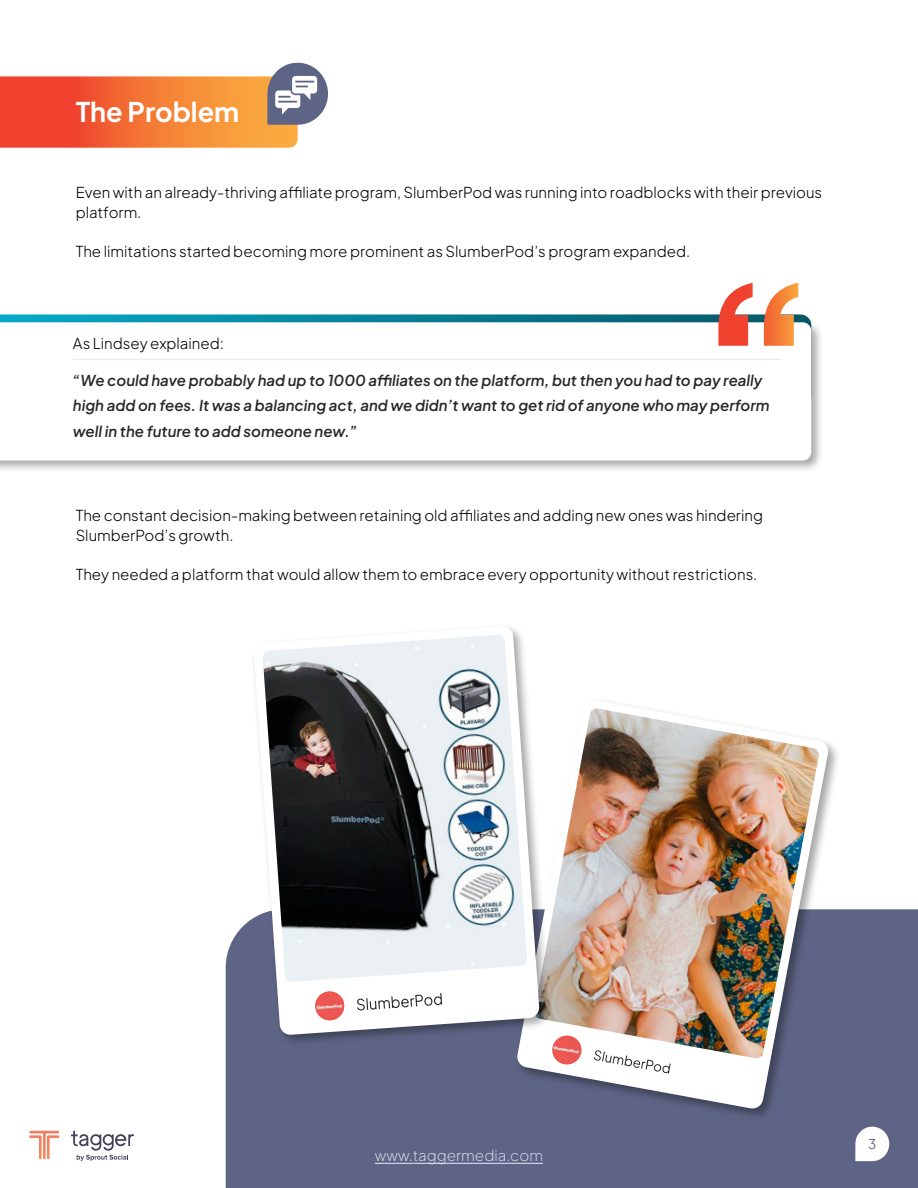
<style>
.page{position:relative;width:918px;height:1188px;background:#fff}
.page>*{position:absolute;margin:0;border:0;box-sizing:border-box;transform-origin:0 0}
.t1{font:700 27px "Plus Jakarta Sans";color:#fff}
.t2{font:300 15px/19.5px "Plus Jakarta Sans";color:#000}
.t3{font:italic 600 15px/25.5px "Plus Jakarta Sans";color:#282727}
.t4{font:200 15px "Plus Jakarta Sans";color:#e3e9f6}
.t5{font:13.5px "Plus Jakarta Sans";color:#5e6485}
</style>
<div class="page">
<div style="left:226px;top:909px;width:692px;height:279px;background:#5e6485"></div>
<svg style="left:855px;top:1126px;width:34px;height:35px"></svg>
<hr style="left:375px;top:1163px;width:168px;height:1px;background:#e3e9f6">
<svg style="left:29px;top:1131px;width:30px;height:28px"></svg>
<svg style="left:71px;top:1131px;width:63px;height:30px"></svg>
<div style="left:514px;top:697px;width:327px;height:424px;background:#000;opacity:.35"></div>
<svg style="left:516px;top:699px;width:313px;height:410px"></svg>
<img style="left:534px;top:708px;width:286px;height:351px">
<svg style="left:552px;top:1035px;width:31px;height:1px"></svg>
<img style="left:551px;top:1036px;width:32px;height:29px">
<svg style="left:594px;top:1050px;width:77px;height:24px"></svg>
<svg style="left:0;top:314px;width:810px;height:5px;background:#1e90a5"></svg>
<div style="left:0;top:319px;width:824px;height:154px;background:#000;opacity:.35"></div>
<svg style="left:0;top:322px;width:811px;height:139px"></svg>
<hr style="left:73px;top:359px;width:709px;height:1px;background:#e3e9f6">
<svg style="left:718px;top:283px;width:80px;height:63px"></svg>
<div style="left:251px;top:623px;width:301px;height:425px;background:#000;opacity:.35"></div>
<svg style="left:253px;top:626px;width:287px;height:409px"></svg>
<img style="left:263px;top:635px;width:264px;height:347px">
<svg style="left:357px;top:993px;width:85px;height:17px"></svg>
<img style="left:315px;top:991px;width:30px;height:30px">
<svg style="left:0;top:62px;width:328px;height:86px"></svg>
<h1 class="t1" style="left:76px;top:88px;width:165px">The Problem</h1>
<p class="t2" style="left:76px;top:182px;width:748px">Even with an already-thriving affiliate program, SlumberPod was running into roadblocks with their previous platform.</p>
<p class="t2" style="left:76px;top:240px;width:616px">The limitations started becoming more prominent as SlumberPod’s program expanded.</p>
<p class="t2" style="left:73px;top:332px;width:153px">As Lindsey explained:</p>
<p class="t3" style="left:73px;top:366px;width:698px">“We could have probably had up to 1000 affiliates on the platform, but then you had to pay really high add on fees. It was a balancing act, and we didn’t want to get rid of anyone who may perform well in the future to add someone new.”</p>
<p class="t2" style="left:76px;top:504px;width:689px">The constant decision-making between retaining old affiliates and adding new ones was hindering<br>SlumberPod’s growth.</p>
<p class="t2" style="left:76px;top:563px;width:683px">They needed a platform that would allow them to embrace every opportunity without restrictions.</p>
<p class="t4" style="left:375px;top:1143px;width:170px">www.taggermedia.com</p>
<p class="t5" style="left:868px;top:1133px;width:10px">3</p>
</div>
